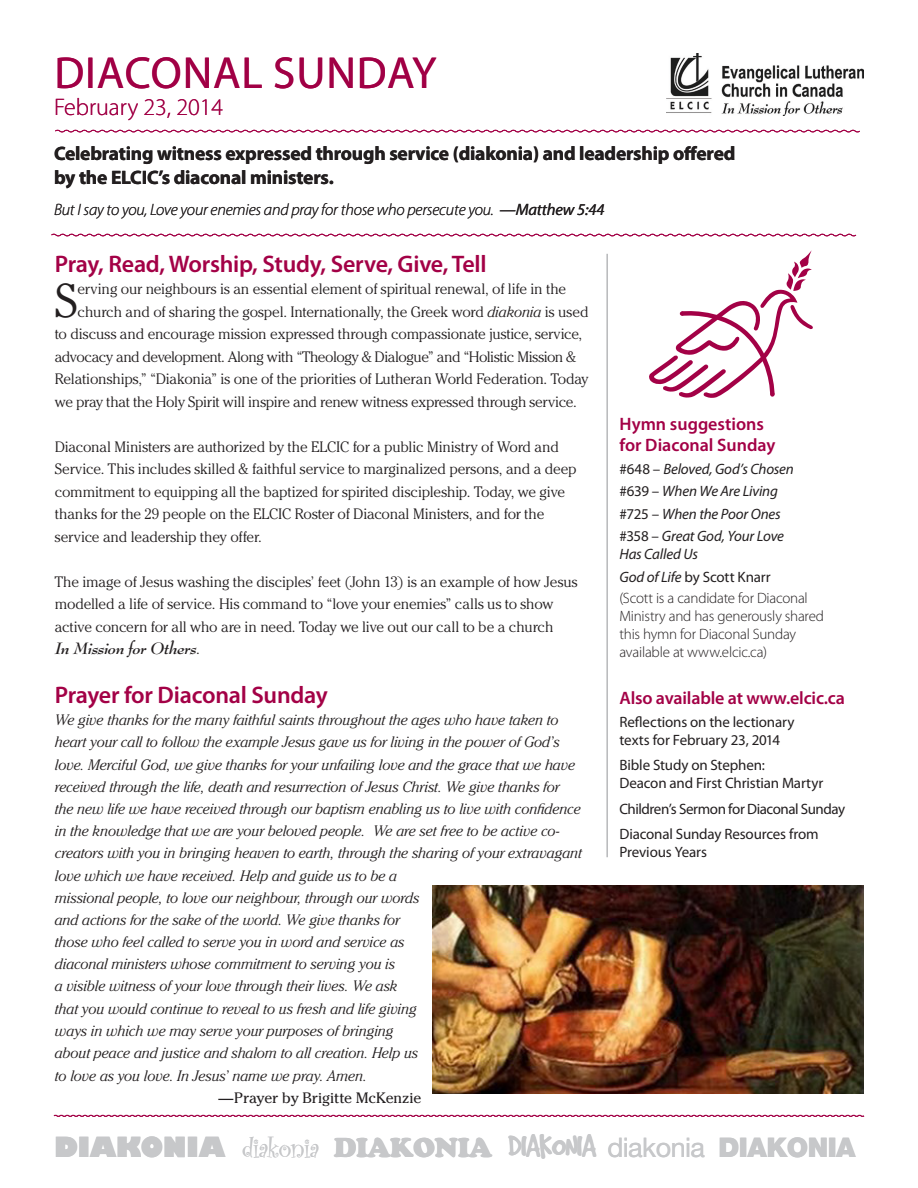
<style>
.page{position:relative;width:918px;height:1188px;background:#fff}
.page>*{position:absolute;margin:0;border:0;box-sizing:border-box;transform-origin:0 0}
.t1{font:300 46.95px "Cheltenham";color:#231f20}
.t2{font:45px "Myriad Pro";letter-spacing:.02em;color:#a10045}
.t3{font:800 27px "Gill Sans";letter-spacing:-.02em;color:#c7c8ca}
.t4{font:600 24px "Myriad Pro";letter-spacing:-.01em;color:#a30146}
.t5{font:300 24px "Myriad Pro";color:#a10045}
.t6{font:700 19.5px/24px "Myriad Pro";letter-spacing:-.01em;color:#231f20}
.t7{font:600 18px/21.6px "Myriad Pro";color:#a30146}
.t8{font:italic 700 18px "Bernhard Modern Std";letter-spacing:-.015em;color:#231f20}
.t9{font:italic 300 16.5px "Myriad Pro";letter-spacing:-.01em;color:#231f20}
.t10{font:italic 300 15px/22.2px "Cheltenham";letter-spacing:-.01em;color:#231f20}
.t11{font:300 15px/22.5px "Cheltenham";letter-spacing:-.015em;color:#231f20}
.t12{font:15px/18px "Myriad Pro";letter-spacing:-.01em;color:#231f20}
.t13{font:italic 15px/22.5px "Myriad Pro";letter-spacing:-.01em;color:#231f20}
.t14{font:300 15px/18px "Myriad Pro";letter-spacing:-.015em;color:#231f20}
.t15{font:300 15px "Cheltenham";letter-spacing:-.035em;color:#231f20}
.t16{font:15px "Cheltenham";letter-spacing:-.01em;color:#231f20}
.s1{font-weight:400}
.s2{font-style:italic}
.s3{font-family:"Cheltenham";font-weight:300;font-style:normal;font-size:15px}
.s4{font-style:normal}
.s5{font-family:"Curlz";font-weight:400}
.s6{font-family:"Cooper Black Std";font-weight:400}
.s7{font-family:"Good Dog";font-weight:400;font-size:36px}
.s8{font-family:"Helvetica Neue";font-weight:400}
.s9{font-family:"Helvetica Neue";font-weight:900}
</style>
<div class="page">
<svg style="left:649px;top:250px;width:164px;height:148px"></svg>
<img style="left:666px;top:54px;width:198px;height:61px">
<svg style="left:53px;top:1115px;width:812px;height:2px;background:#c05482"></svg>
<svg style="left:51px;top:233px;width:806px;height:4px"></svg>
<img style="left:432px;top:886px;width:432px;height:208px">
<hr style="left:607px;top:254px;width:1px;height:603px;background:#939598">
<svg style="left:55px;top:129px;width:805px;height:4px"></svg>
<h2 class="t2" style="left:54px;top:45px;width:383px">Diaconal Sunday</h2>
<h3 class="t5" style="left:54px;top:94px;width:171px">February 23, 2014</h3>
<h3 class="t6" style="left:54px;top:141px;width:683px">Celebrating witness expressed through service (diakonia) and leadership offered by the ELCIC’s diaconal ministers.</h3>
<p class="t9" style="left:54px;top:201px;width:552px">But I say to you, Love your enemies and pray for those who persecute you. <span class="s1">—Matthew 5:44</span></p>
<h3 class="t6" style="left:684px;top:141px;width:14px">f</h3>
<h3 class="t4" style="left:55px;top:248px;width:433px">Pray, Read, Worship, Study, Serve, Give, Tell</h3>
<h1 class="t1" style="left:55px;top:273px;width:25px">S</h1>
<p class="t11" style="left:78px;top:278px;width:490px">erving our neighbours is an essential element of spiritual renewal, of life in the</p>
<p class="t11" style="left:78px;top:300px;width:513px">church and of sharing the gospel. Internationally, the Greek word <span class="s2">diakonia</span> is used</p>
<p class="t11" style="left:55px;top:323px;width:529px">to discuss and encourage mission expressed through compassionate justice, service,</p>
<p class="t15" style="left:55px;top:348px;width:523px">advocacy and development. Along with “Theology &amp; Dialogue” and “Holistic Mission &amp;</p>
<p class="t11" style="left:55px;top:368px;width:535px">Relationships,” “Diakonia” is one of the priorities of Lutheran World Federation. Today</p>
<p class="t11" style="left:55px;top:390px;width:523px">we pray that the Holy Spirit will inspire and renew witness expressed through service.</p>
<p class="t11" style="left:55px;top:435px;width:523px">Diaconal Ministers are authorized by the ELCIC for a public Ministry of Word and Service. This includes skilled &amp; faithful service to marginalized persons, and a deep commitment to equipping all the baptized for spirited discipleship. Today, we give thanks for the 29 people on the ELCIC Roster of Diaconal Ministers, and for the service and leadership they offer.</p>
<p class="t11" style="left:55px;top:570px;width:524px">The image of Jesus washing the disciples’ feet (John 13) is an example of how Jesus modelled a life of service. His command to “love your enemies” calls us to show active concern for all who are in need. Today we live out our call to be a church</p>
<p class="t8" style="left:55px;top:639px;width:146px">In Mission for Others<span class="s3">.</span></p>
<h3 class="t4" style="left:55px;top:680px;width:275px">Prayer for Diaconal Sunday</h3>
<p class="t10" style="left:55px;top:709px;width:529px">We give thanks for the many faithful saints throughout the ages who have taken to heart your call to follow the example Jesus gave us for living in the power of God’s love. Merciful God, we give thanks for your unfailing love and the grace that we have received through the life, death and resurrection of Jesus Christ. We give thanks for the new life we have received through our baptism enabling us to live with confidence in the knowledge that we are your beloved people. We are set free to be active co&shy;creators with you in bringing heaven to earth, through the sharing of your extravagant love which we have received. Help and guide us to be a<br>missional people, to love our neighbour, through our words<br>and actions for the sake of the world. We give thanks for<br>those who feel called to serve you in word and service as<br>diaconal ministers whose commitment to serving you is<br>a visible witness of your love through their lives. We ask<br>that you would continue to reveal to us fresh and life giving<br>ways in which we may serve your purposes of bringing<br>about peace and justice and shalom to all creation. Help us<br>to love as you love. In Jesus’ name we pray. Amen.</p>
<p class="t16" style="left:219px;top:1089px;width:204px">—Prayer by Brigitte McKenzie</p>
<p class="t7" style="left:620px;top:412px;width:158px">Hymn suggestions for Diaconal Sunday</p>
<p class="t13" style="left:620px;top:457px;width:176px"><span class="s4">#648 –</span> Beloved, God’s Chosen <span class="s4">#639 –</span> When We Are Living <span class="s4">#725 –</span> When the Poor Ones <span class="s4">#358 –</span> Great God, Your Love</p>
<p class="t13" style="left:620px;top:543px;width:153px">Has Called Us<br>God of Life <span class="s4">by Scott Knarr</span></p>
<p class="t14" style="left:620px;top:589px;width:206px">(Scott is a candidate for Diaconal<br>Ministry and has generously shared this hymn for Diaconal Sunday available at www.elcic.ca)</p>
<p class="t7" style="left:619px;top:687px;width:227px">Also available at www.elcic.ca</p>
<p class="t12" style="left:619px;top:713px;width:176px">Reflections on the lectionary texts for February 23, 2014</p>
<p class="t12" style="left:619px;top:756px;width:205px">Bible Study on Stephen:<br>Deacon and First Christian Martyr</p>
<p class="t12" style="left:619px;top:796px;width:227px;line-height:25.5px">Children’s Sermon for Diaconal Sunday<br>Diaconal Sunday Resources from</p>
<p class="t12" style="left:619px;top:843px;width:89px">Previous Years</p>
<h3 class="t3" style="left:54px;top:1130px;width:803px">DIAKONIA <span class="s5">diakonia</span> <span class="s6">DIAKONIA</span> <span class="s7">DIAKONIA</span> <span class="s8">diakonia</span> <span class="s9">DIAKONIA</span></h3>
</div>
